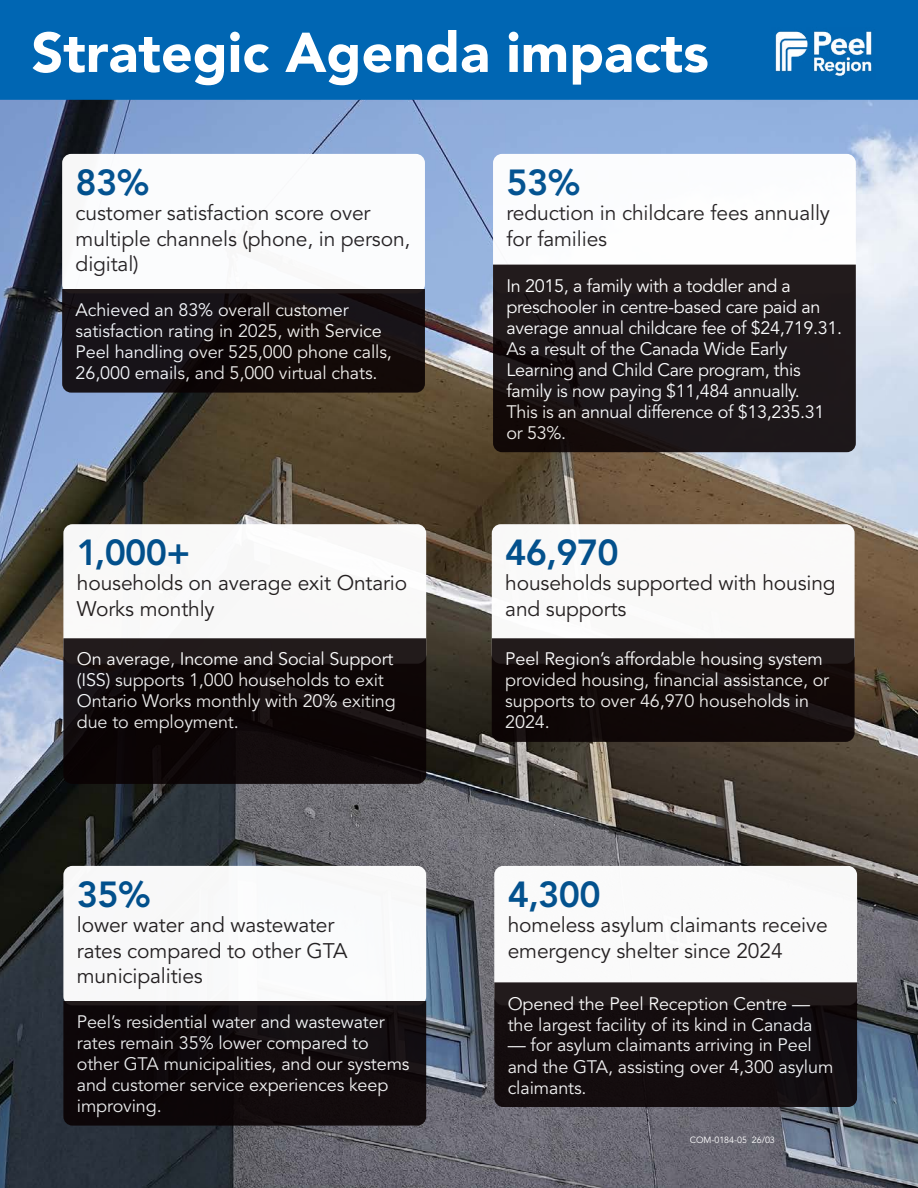
<style>
.page{position:relative;width:918px;height:1188px;background:#fff}
.page>*{position:absolute;margin:0;border:0;box-sizing:border-box;transform-origin:0 0}
.H1_H1{font:900 55.5px "Avenir LT Std";color:#fff}
.t1{font:800 36px "Avenir LT Std";letter-spacing:-.02em;color:#00518f}
.t2{font:21px/25.5px "Avenir LT Std";letter-spacing:-.005em;color:#231f20}
.t3{font:18px/21px "Avenir LT Std";letter-spacing:-.005em;color:#fff}
.t4{font:9px "Avenir LT Std";letter-spacing:-.005em;color:#fff}
</style>
<div class="page">
<img style="left:0;top:100px;width:918px;height:1088px">
<div style="left:0;top:0;width:918px;height:100px;background:#0066b3"></div>
<img style="left:772px;top:27px;width:104px;height:53px">
<div style="left:62px;top:154px;width:363px;height:139px;background:#fff;border-radius:9px"></div>
<svg style="left:62px;top:289px;width:363px;height:104px"></svg>
<div style="left:493px;top:154px;width:363px;height:139px;background:#fff;border-radius:9px"></div>
<svg style="left:493px;top:265px;width:363px;height:187px;fill:#1e181a"></svg>
<div style="left:63px;top:524px;width:363px;height:140px;background:#f9f9f8;border-radius:9px"></div>
<svg style="left:63px;top:638px;width:363px;height:146px;fill:#0d0607"></svg>
<div style="left:492px;top:524px;width:363px;height:140px;background:#faf9f8;border-radius:9px"></div>
<svg style="left:492px;top:638px;width:363px;height:104px"></svg>
<div style="left:63px;top:866px;width:363px;height:139px;background:#fff;border-radius:9px"></div>
<svg style="left:63px;top:1001px;width:363px;height:125px;fill:#110a0c"></svg>
<div style="left:494px;top:866px;width:363px;height:139px;background:#fff;border-radius:9px"></div>
<svg style="left:494px;top:982px;width:363px;height:125px;fill:#140d0f"></svg>
<h1 class="H1_H1" style="left:32px;top:19px;width:679px">Strategic Agenda impacts</h1>
<h2 class="t1" style="left:76px;top:161px;width:75px">83%</h2>
<p class="t2" style="left:76px;top:201px;width:336px">customer satisfaction score over multiple channels (phone, in person, digital)</p>
<p class="t3" style="left:76px;top:300px;width:318px">Achieved an 83% overall customer satisfaction rating in 2025, with Service Peel handling over 525,000 phone calls, 26,000 emails, and 5,000 virtual chats.</p>
<h2 class="t1" style="left:77px;top:531px;width:115px">1,000+</h2>
<p class="t2" style="left:77px;top:571px;width:332px">households on average exit Ontario<br>Works monthly</p>
<p class="t3" style="left:77px;top:649px;width:320px">On average, Income and Social Support (ISS) supports 1,000 households to exit Ontario Works monthly with 20% exiting due to employment.</p>
<h2 class="t1" style="left:77px;top:873px;width:75px">35%</h2>
<p class="t2" style="left:77px;top:913px;width:272px">lower water and wastewater rates compared to other GTA municipalities</p>
<p class="t3" style="left:77px;top:1012px;width:334px">Peel’s residential water and wastewater rates remain 35% lower compared to other GTA municipalities, and our systems and customer service experiences keep improving.</p>
<h2 class="t1" style="left:507px;top:161px;width:75px">53%</h2>
<p class="t2" style="left:507px;top:201px;width:325px">reduction in childcare fees annually for families</p>
<p class="t3" style="left:507px;top:276px;width:337px">In 2015, a family with a toddler and a preschooler in centre-based care paid an average annual childcare fee of $24,719.31.<br>As a result of the Canada Wide Early Learning and Child Care program, this family is now paying $11,484 annually.<br>This is an annual difference of $13,235.31 or 53%.</p>
<h2 class="t1" style="left:505px;top:531px;width:115px">46,970</h2>
<p class="t2" style="left:505px;top:571px;width:332px">households supported with housing and supports</p>
<p class="t3" style="left:505px;top:649px;width:325px">Peel Region’s affordable housing system provided housing, financial assistance, or supports to over 46,970 households in<br>2024.</p>
<h2 class="t1" style="left:508px;top:873px;width:95px">4,300</h2>
<p class="t2" style="left:508px;top:913px;width:322px">homeless asylum claimants receive emergency shelter since 2024</p>
<p class="t3" style="left:508px;top:993px;width:306px">Opened the Peel Reception Centre — the largest facility of its kind in Canada</p>
<p class="t3" style="left:508px;top:1035px;width:327px">— for asylum claimants arriving in Peel and the GTA, assisting over 4,300 asylum claimants.</p>
<p class="t4" style="left:690px;top:1135px;width:87px">COM-0184-05 26/03</p>
</div>
